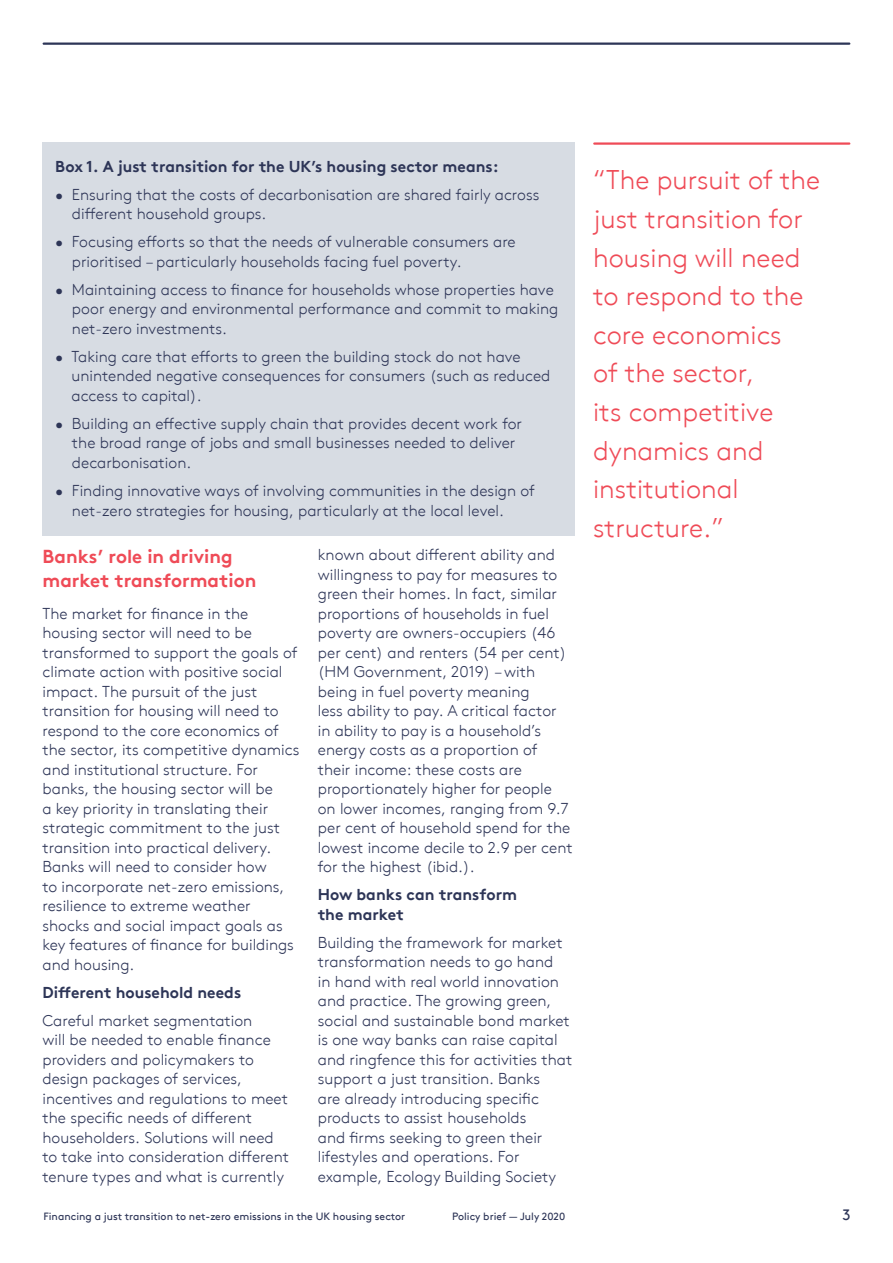
<style>
.page{position:relative;width:893px;height:1263px;background:#fff}
.page>*{position:absolute;margin:0;border:0;box-sizing:border-box;transform-origin:0 0}
.Quote_box__18pt__25{font:300 27px/38.5px "Brown TT";color:#ef4b57}
.Subheader_1__13pt__1{font:700 18.75px/24px "Brown TT";color:#ef4b57}
.Main_body_text__11pt{font:300 15.75px/19.5px "Brown TT";color:#2d3557}
.Subheader_2__11pt__1{font:700 15.75px/19.5px "Brown TT";color:#2d3557}
.t1{font:15px "Brown TT";color:#2d3557}
.t2{font:10.5px "Brown TT";color:#2d3557}
</style>
<div class="page">
<hr style="left:44px;top:43px;width:805px;height:2px;background:#2d3557">
<div style="left:43px;top:142px;width:532px;height:394px;background:#d7dce3"></div>
<hr style="left:594px;top:142px;width:255px;height:3px;background:#ef4b57">
<p class="Subheader_2__11pt__1" style="left:55px;top:157px;width:445px">Box 1. A just transition for the UK’s housing sector means:</p>
<p class="Main_body_text__11pt" style="left:72px;top:185px;width:469px;text-indent:-17px">• Ensuring that the costs of decarbonisation are shared fairly across different household groups.</p>
<p class="Main_body_text__11pt" style="left:72px;top:232px;width:445px;text-indent:-17px">• Focusing efforts so that the needs of vulnerable consumers are prioritised – particularly households facing fuel poverty.</p>
<p class="Main_body_text__11pt" style="left:72px;top:280px;width:488px;text-indent:-17px">• Maintaining access to finance for households whose properties have poor energy and environmental performance and commit to making net-zero investments.</p>
<p class="Main_body_text__11pt" style="left:71px;top:347px;width:480px;text-indent:-16px">• Taking care that efforts to green the building stock do not have unintended negative consequences for consumers (such as reduced access to capital).</p>
<p class="Main_body_text__11pt" style="left:72px;top:414px;width:452px;text-indent:-17px">• Building an effective supply chain that provides decent work for the broad range of jobs and small businesses needed to deliver decarbonisation.</p>
<p class="Main_body_text__11pt" style="left:72px;top:481px;width:464px;text-indent:-17px">• Finding innovative ways of involving communities in the design of net-zero strategies for housing, particularly at the local level.</p>
<p class="Subheader_1__13pt__1" style="left:43px;top:544px;width:215px">Banks’ role in driving market transformation</p>
<p class="Main_body_text__11pt" style="left:43px;top:604px;width:259px">The market for finance in the housing sector will need to be transformed to support the goals of climate action with positive social impact. The pursuit of the just transition for housing will need to respond to the core economics of the sector, its competitive dynamics and institutional structure. For banks, the housing sector will be<br>a key priority in translating their strategic commitment to the just transition into practical delivery.<br>Banks will need to consider how<br>to incorporate net-zero emissions, resilience to extreme weather shocks and social impact goals as key features of finance for buildings and housing.</p>
<p class="Subheader_2__11pt__1" style="left:43px;top:982px;width:200px">Different household needs</p>
<p class="Main_body_text__11pt" style="left:43px;top:1011px;width:248px">Careful market segmentation<br>will be needed to enable finance providers and policymakers to design packages of services, incentives and regulations to meet the specific needs of different householders. Solutions will need to take into consideration different tenure types and what is currently</p>
<p class="Main_body_text__11pt" style="left:318px;top:545px;width:256px">known about different ability and willingness to pay for measures to green their homes. In fact, similar proportions of households in fuel poverty are owners-occupiers (46 per cent) and renters (54 per cent) (HM Government, 2019) – with being in fuel poverty meaning<br>less ability to pay. A critical factor in ability to pay is a household’s energy costs as a proportion of their income: these costs are proportionately higher for people on lower incomes, ranging from 9.7 per cent of household spend for the lowest income decile to 2.9 per cent for the highest (ibid.).</p>
<p class="Subheader_2__11pt__1" style="left:318px;top:885px;width:201px">How banks can transform the market</p>
<p class="Main_body_text__11pt" style="left:318px;top:933px;width:256px">Building the framework for market transformation needs to go hand<br>in hand with real world innovation and practice. The growing green, social and sustainable bond market is one way banks can raise capital and ringfence this for activities that support a just transition. Banks<br>are already introducing specific products to assist households<br>and firms seeking to green their lifestyles and operations. For example, Ecology Building Society</p>
<p class="Quote_box__18pt__25" style="left:593px;top:161px;width:229px">“The pursuit of the just transition for housing will need to respond to the core economics<br>of the sector,<br>its competitive dynamics and institutional structure.”</p>
<p class="t2" style="left:43px;top:1210px;width:363px">Financing a just transition to net-zero emissions in the UK housing sector</p>
<p class="t2" style="left:452px;top:1210px;width:114px">Policy brief — July 2020</p>
<p class="t1" style="left:842px;top:1206px;width:10px">3</p>
</div>
